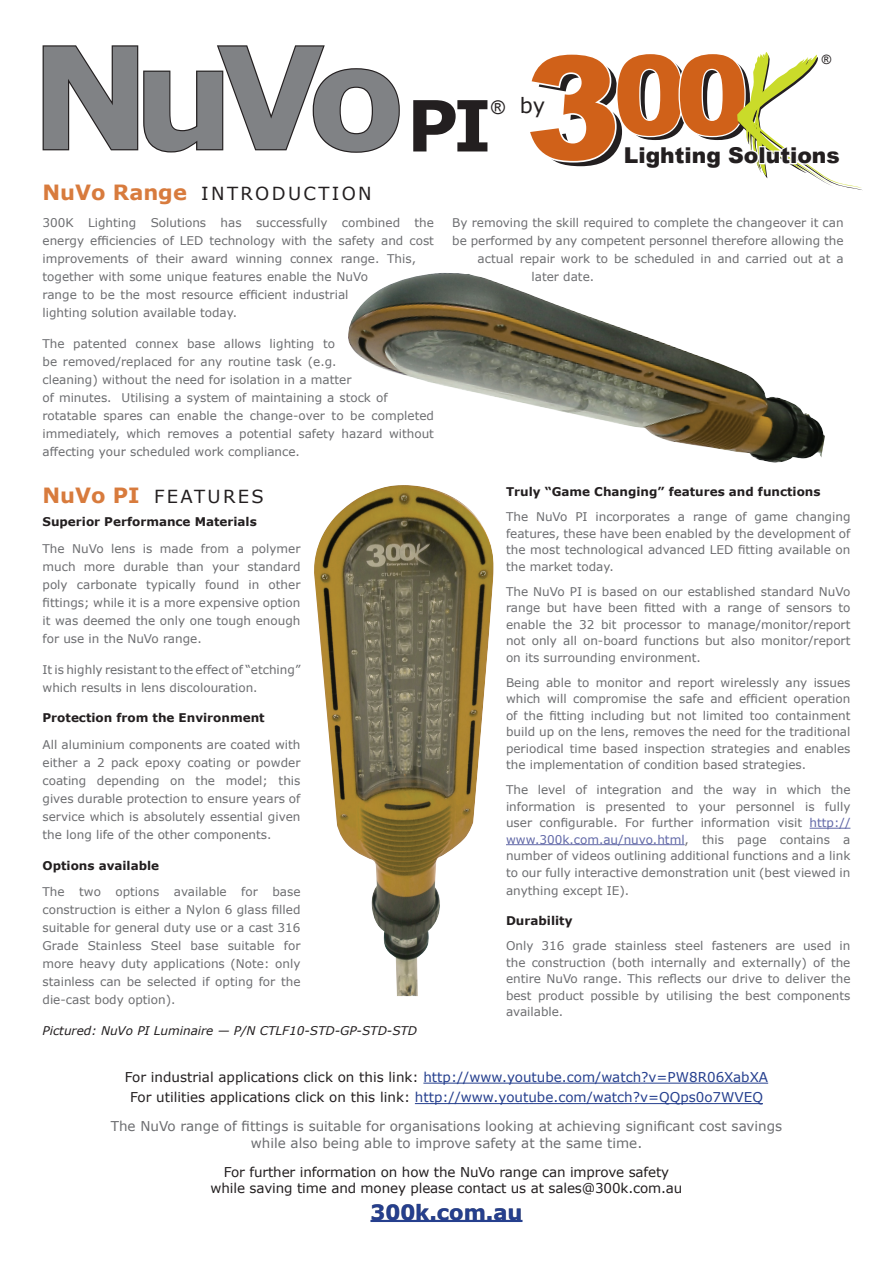
<style>
.page{position:relative;width:893px;height:1263px;background:#fff}
.page>*{position:absolute;margin:0;border:0;box-sizing:border-box;transform-origin:0 0}
.t1{font:700 141.15px "Verdana";color:#808285}
.t2{font:900 110.55px "Arial";color:#d06119}
.t3{font:700 70.65px "Verdana";color:#231f20}
.t4{font:900 21.9px "Arial";color:#231f20}
.t5{font:700 21px "Verdana";color:#253f8e}
.t6{font:21px "Verdana";color:#231f20}
.t7{font:18.75px "Arial";color:#231f20}
.t8{font:18px "Verdana";letter-spacing:.13em;color:#231f20}
.t9{font:13.5px/20.4px "Verdana";color:#253f8e;text-align:center}
.t10{font:13.5px/16.2px "Verdana";color:#6c6d70;text-align:center}
.t11{font:13.5px/16.2px "Verdana";letter-spacing:-.01em;color:#231f20;text-align:center}
.t12{font:12.9px "Arial";color:#231f20}
.t13{font:12px/18px "Verdana";color:#6c6d70;text-align:justify}
.t14{font:700 12px "Verdana";color:#231f20}
.t15{font:italic 12px "Verdana";color:#231f20}
.s1{font-weight:700;font-size:21px;color:#d87b3d}
.s2{font-size:143.55px}
.s3{color:#6168a7}
.s4{color:#231f20}
</style>
<div class="page">
<img style="left:314px;top:485px;width:180px;height:511px">
<img style="left:348px;top:273px;width:477px;height:190px">
<svg style="left:42px;top:45px;width:358px;height:108px"></svg>
<hr style="left:423px;top:1083px;width:345px;height:1px;background:#253f8e">
<hr style="left:415px;top:1103px;width:348px;height:1px;background:#253f8e">
<hr style="left:370px;top:1220px;width:152px;height:2px;background:#253f8e">
<hr style="left:810px;top:828px;width:40px;height:1px;background:#6168a7">
<hr style="left:506px;top:844px;width:179px;height:1px;background:#6168a7">
<svg style="left:737px;top:52px;width:125px;height:138px"></svg>
<h1 class="t1" style="left:31px;top:-2px;width:376px">NuVo</h1>
<h3 class="t8" style="left:43px;top:181px;width:331px"><span class="s1">NuVo Range</span> INTRODUCTION</h3>
<h3 class="t3" style="left:407px;top:76px;width:86px">PI</h3>
<h3 class="t7" style="left:491px;top:95px;width:15px">®</h3>
<h2 class="t2" style="left:525px;top:15px;width:225px"><span class="s2">3</span>00</h2>
<p class="t12" style="left:822px;top:51px;width:11px">®</p>
<h3 class="t6" style="left:520px;top:91px;width:27px">by</h3>
<h3 class="t4" style="left:624px;top:139px;width:217px">Lighting Solutions</h3>
<p class="t13" style="left:43px;top:214px;width:393px;text-align:left">300K Lighting Solutions has successfully combined the energy efficiencies of LED technology with the safety and cost improvements of their award winning connex range. This, together with some unique features enable the NuVo<br>range to be the most resource efficient industrial<br>lighting solution available today.</p>
<p class="t13" style="left:43px;top:335px;width:393px;text-align:left">The patented connex base allows lighting to<br>be removed/replaced for any routine task (e.g.<br>cleaning) without the need for isolation in a matter<br>of minutes. Utilising a system of maintaining a stock of rotatable spares can enable the change-over to be completed immediately, which removes a potential safety hazard without affecting your scheduled work compliance.</p>
<h3 class="t8" style="left:43px;top:484px;width:223px"><span class="s1">NuVo PI</span> FEATURES</h3>
<p class="t14" style="left:43px;top:513px;width:216px">Superior Performance Materials</p>
<p class="t13" style="left:43px;top:539px;width:259px">The NuVo lens is made from a polymer much more durable than your standard poly carbonate typically found in other fittings; while it is a more expensive option it was deemed the only one tough enough for use in the NuVo range.</p>
<p class="t13" style="left:43px;top:660px;width:259px">It is highly resistant to the effect of “etching” which results in lens discolouration.</p>
<p class="t14" style="left:43px;top:709px;width:224px">Protection from the Environment</p>
<p class="t13" style="left:43px;top:735px;width:259px">All aluminium components are coated with either a 2 pack epoxy coating or powder coating depending on the model; this gives durable protection to ensure years of service which is absolutely essential given the long life of the other components.</p>
<p class="t14" style="left:43px;top:857px;width:118px">Options available</p>
<p class="t13" style="left:43px;top:883px;width:259px">The two options available for base construction is either a Nylon 6 glass filled suitable for general duty use or a cast 316<br>Grade Stainless Steel base suitable for more heavy duty applications (Note: only stainless can be selected if opting for the die-cast body option).</p>
<p class="t15" style="left:43px;top:1022px;width:376px">Pictured: NuVo PI Luminaire — P/N CTLF10-STD-GP-STD-STD</p>
<p class="t13" style="left:452px;top:214px;width:393px">By removing the skill required to complete the changeover it can</p>
<p class="t13" style="left:452px;top:232px;width:393px">be performed by any competent personnel therefore allowing the</p>
<p class="t13" style="left:478px;top:250px;width:367px">actual repair work to be scheduled in and carried out at a</p>
<p class="t13" style="left:532px;top:268px;width:64px">later date.</p>
<p class="t14" style="left:506px;top:483px;width:316px">Truly “Game Changing” features and functions</p>
<p class="t13" style="left:506px;top:508px;width:346px;line-height:16.5px">The NuVo PI incorporates a range of game changing features, these have been enabled by the development of the most technological advanced LED fitting available on the market today.</p>
<p class="t13" style="left:506px;top:583px;width:346px;line-height:16.5px">The NuVo PI is based on our established standard NuVo range but have been fitted with a range of sensors to enable the 32 bit processor to manage/monitor/report not only all on-board functions but also monitor/report on its surrounding environment.</p>
<p class="t13" style="left:506px;top:674px;width:346px;line-height:16.5px">Being able to monitor and report wirelessly any issues which will compromise the safe and efficient operation of the fitting including but not limited too containment build up on the lens, removes the need for the traditional periodical time based inspection strategies and enables the implementation of condition based strategies.</p>
<p class="t13" style="left:506px;top:781px;width:346px;line-height:16.5px">The level of integration and the way in which the information is presented to your personnel is fully user configurable. For further information visit <span class="s3">http:// www.300k.com.au/nuvo.html</span>, this page contains a number of videos outlining additional functions and a link to our fully interactive demonstration unit (best viewed in</p>
<p class="t13" style="left:506px;top:881px;width:125px">anything except IE).</p>
<p class="t14" style="left:506px;top:912px;width:68px">Durability</p>
<p class="t13" style="left:506px;top:938px;width:346px;line-height:16.5px">Only 316 grade stainless steel fasteners are used in the construction (both internally and externally) of the entire NuVo range. This reflects our drive to deliver the best product possible by utilising the best components available.</p>
<p class="t9" style="left:125px;top:1067px;width:645px"><span class="s4">For industrial applications click on this link:</span> http://www.youtube.com/watch?v=PW8R06XabXA<br><span class="s4">For utilities applications click on this link:</span> http://www.youtube.com/watch?v=QQps0o7WVEQ</p>
<p class="t10" style="left:111px;top:1118px;width:673px">The NuVo range of fittings is suitable for organisations looking at achieving significant cost savings while also being able to improve safety at the same time.</p>
<p class="t11" style="left:211px;top:1163px;width:473px">For further information on how the NuVo range can improve safety while saving time and money please contact us at sales@300k.com.au</p>
<h3 class="t5" style="left:370px;top:1197px;width:154px">300k.com.au</h3>
</div>
